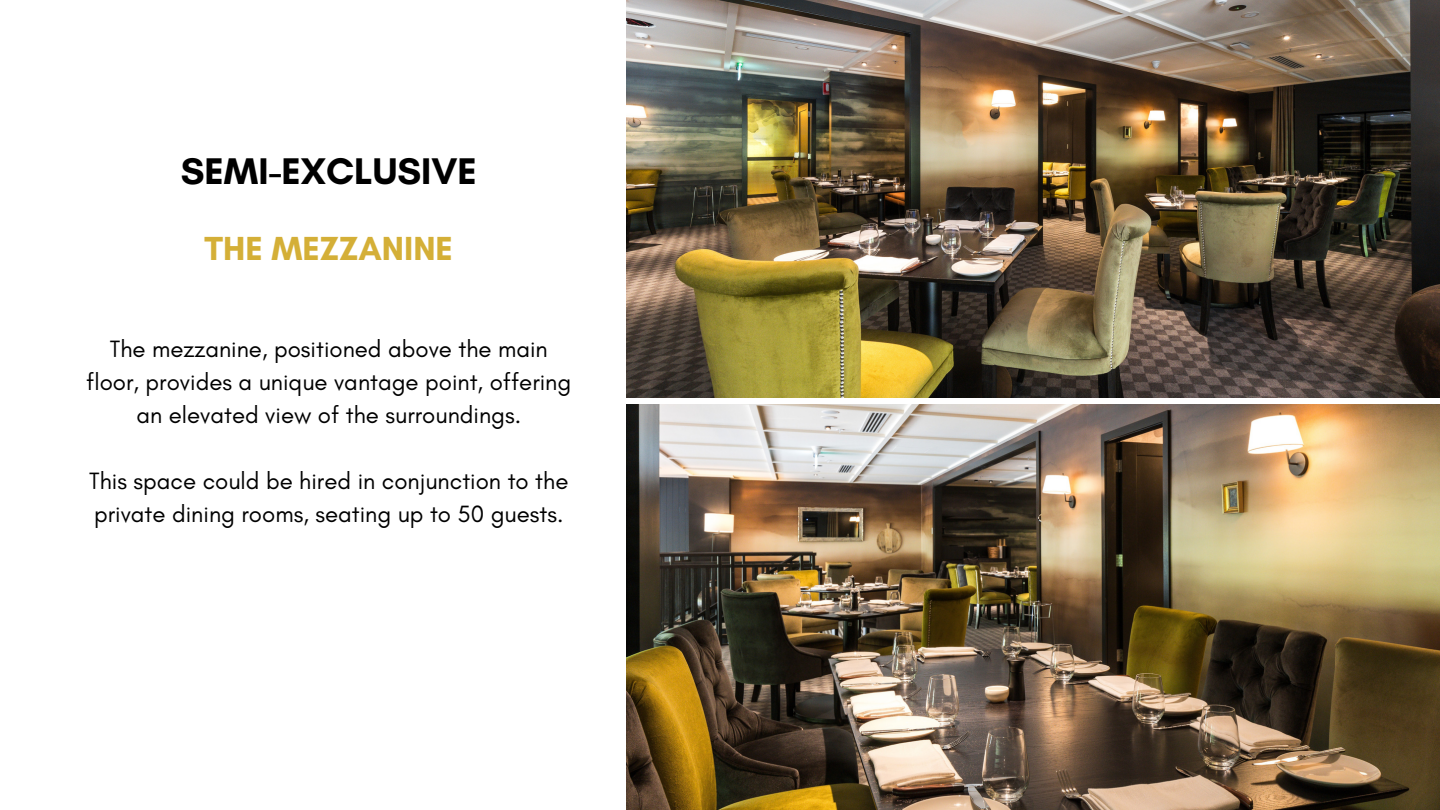
<style>
.page{position:relative;width:1440px;height:810px;background:#fff}
.page>*{position:absolute;margin:0;border:0;box-sizing:border-box;transform-origin:0 0}
.t1{font:700 37.8px "Glacial Indifference";color:#000}
.t2{font:700 34px "Glacial Indifference";color:#d4af37}
.t3{font:24px/33px "Glacial Indifference";color:#000;text-align:center}
</style>
<div class="page">
<img style="left:626px;top:0;width:814px;height:397px">
<img style="left:626px;top:404px;width:814px;height:405px">
<p class="t1" style="left:181px;top:148px;width:298px">SEMI-EXCLUSIVE</p>
<p class="t2" style="left:205px;top:228px;width:250px">THE MEZZANINE</p>
<p class="t3" style="left:86px;top:332px;width:487px">The mezzanine, positioned above the main floor, provides a unique vantage point, offering an elevated view of the surroundings.</p>
<p class="t3" style="left:89px;top:464px;width:481px;text-align:left">This space could be hired in conjunction to the private dining rooms, seating up to 50 guests.</p>
</div>
